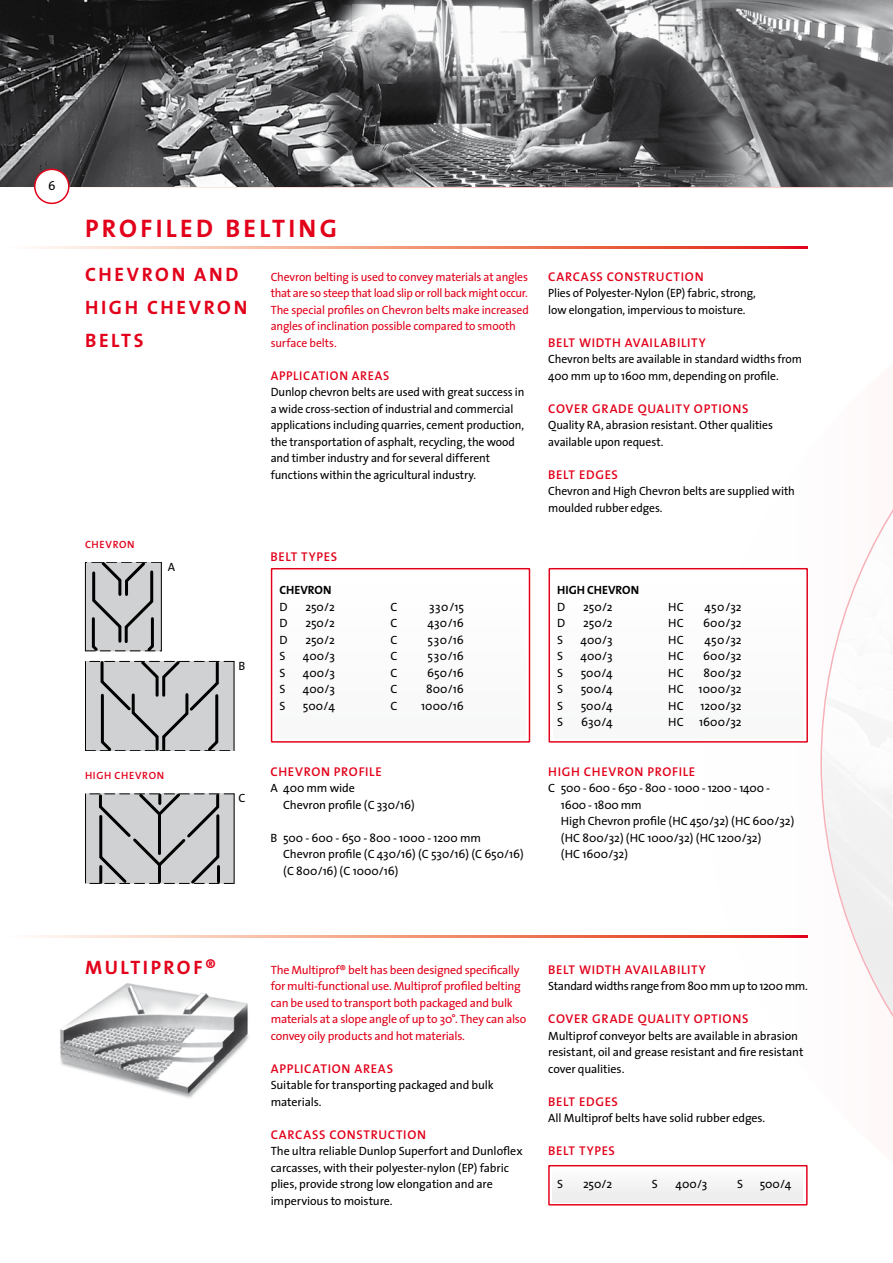
<style>
.page{position:relative;width:893px;height:1263px;background:#fff}
.page>*{position:absolute;margin:0;border:0;box-sizing:border-box;transform-origin:0 0}
.t1{font:700 25.5px "The Sans";letter-spacing:.13em;color:#e2001a}
.t2{font:700 19.5px/33px "The Sans";letter-spacing:.135em;color:#e2001a}
.t3{font:600 12.75px "The Sans";letter-spacing:.055em;color:#e2001a}
.t4{font:12.75px "The Sans";color:#000}
.t5{font:12px/16.5px "The Sans";letter-spacing:-.01em;color:#000}
.t6{font:12px/16.5px "The Sans";letter-spacing:-.015em;color:#e2001a}
.t7{font:12px "The Sans";letter-spacing:-.03em;color:#000}
.t8{font:700 12px "The Sans";color:#000}
.t9{font:600 10.5px "The Sans";letter-spacing:.065em;color:#e2001a}
</style>
<div class="page">
<svg style="left:0;top:186px;width:892px;height:1px"></svg>
<img style="left:0;top:0;width:893px;height:186px">
<img style="left:60px;top:983px;width:189px;height:115px">
<div style="left:549px;top:568px;width:259px;height:175px;background:#fff;border:1px solid #e2001a"></div>
<div style="left:553px;top:572px;width:250px;height:166px;background:#fbfbfb"></div>
<div style="left:271px;top:568px;width:259px;height:175px;background:#fff;border:1px solid #e2001a"></div>
<div style="left:276px;top:572px;width:249px;height:166px;background:#fbfbfb"></div>
<div style="left:548px;top:1165px;width:260px;height:40px;background:linear-gradient(to bottom,#fff,#f8f8f8);border:1px solid #e2001a"></div>
<div style="left:553px;top:1168px;width:250px;height:34px;background:#f3f3f4"></div>
<svg style="left:32px;top:247px;width:776px;height:1px"></svg>
<svg style="left:32px;top:935px;width:776px;height:2px;background:#f0907a"></svg>
<hr style="left:161px;top:562px;width:1px;height:89px;background:#000">
<svg style="left:85px;top:562px;width:76px;height:90px;background:#aeaeaf"></svg>
<hr style="left:234px;top:661px;width:1px;height:90px;background:#000">
<svg style="left:85px;top:661px;width:149px;height:90px;background:#b6b7b8"></svg>
<hr style="left:85px;top:794px;width:1px;height:89px;background:#000">
<hr style="left:234px;top:794px;width:1px;height:89px;background:#000">
<svg style="left:86px;top:793px;width:148px;height:91px;background:#b6b7b8"></svg>
<div style="left:35px;top:169px;width:34px;height:34px;background:#fff;border-radius:50%"></div>
<div style="left:34px;top:169px;width:36px;height:35px;border:2px solid #e2001a;border-radius:50%"></div>
<p class="t4" style="left:48px;top:175px;width:9px">6</p>
<h1 class="t1" style="left:85px;top:207px;width:253px">PROFILED BELTING</h1>
<p class="t6" style="left:271px;top:268px;width:260px">Chevron belting is used to convey materials at angles that are so steep that load slip or roll back might occur.<br>The special profiles on Chevron belts make increased angles of inclination possible compared to smooth surface belts.</p>
<p class="t3" style="left:271px;top:365px;width:120px">APPLICATION AREAS</p>
<p class="t5" style="left:271px;top:383px;width:255px">Dunlop chevron belts are used with great success in a wide cross-section of industrial and commercial applications including quarries, cement production, the transportation of asphalt, recycling, the wood and timber industry and for several different functions within the agricultural industry.</p>
<h2 class="t2" style="left:85px;top:257px;width:164px">CHEVRON AND<br>HIGH CHEVRON<br>BELTS</h2>
<p class="t9" style="left:85px;top:535px;width:51px">CHEVRON</p>
<p class="t5" style="left:168px;top:558px;width:9px">A</p>
<p class="t9" style="left:85px;top:766px;width:81px">HIGH CHEVRON</p>
<p class="t5" style="left:238px;top:657px;width:8px">B</p>
<p class="t5" style="left:238px;top:789px;width:8px">C</p>
<p class="t3" style="left:270px;top:546px;width:68px">BELT TYPES</p>
<p class="t8" style="left:279px;top:580px;width:37px">CHEVRON</p>
<p class="t5" style="left:279px;top:598px;width:10px">D</p>
<p class="t5" style="left:305px;top:598px;width:31px">250/2</p>
<p class="t5" style="left:390px;top:598px;width:8px">C</p>
<p class="t5" style="left:429px;top:598px;width:36px">330/15</p>
<p class="t5" style="left:279px;top:614px;width:10px">D</p>
<p class="t5" style="left:305px;top:614px;width:31px">250/2</p>
<p class="t5" style="left:390px;top:614px;width:8px">C</p>
<p class="t5" style="left:427px;top:614px;width:38px">430/16</p>
<p class="t5" style="left:279px;top:631px;width:10px">D</p>
<p class="t5" style="left:305px;top:631px;width:31px">250/2</p>
<p class="t5" style="left:390px;top:631px;width:8px">C</p>
<p class="t5" style="left:428px;top:631px;width:38px">530/16</p>
<p class="t5" style="left:279px;top:647px;width:8px">S</p>
<p class="t5" style="left:303px;top:647px;width:34px">400/3</p>
<p class="t5" style="left:390px;top:647px;width:8px">C</p>
<p class="t5" style="left:428px;top:647px;width:38px">530/16</p>
<p class="t5" style="left:279px;top:664px;width:8px">S</p>
<p class="t5" style="left:303px;top:664px;width:34px">400/3</p>
<p class="t5" style="left:390px;top:664px;width:8px">C</p>
<p class="t5" style="left:427px;top:664px;width:38px">650/16</p>
<p class="t5" style="left:279px;top:680px;width:8px">S</p>
<p class="t5" style="left:303px;top:680px;width:34px">400/3</p>
<p class="t5" style="left:390px;top:680px;width:8px">C</p>
<p class="t5" style="left:426px;top:680px;width:39px">800/16</p>
<p class="t5" style="left:279px;top:697px;width:8px">S</p>
<p class="t5" style="left:303px;top:697px;width:34px">500/4</p>
<p class="t5" style="left:390px;top:697px;width:8px">C</p>
<p class="t5" style="left:421px;top:697px;width:44px">1000/16</p>
<p class="t3" style="left:270px;top:761px;width:113px">CHEVRON PROFILE</p>
<p class="t5" style="left:283px;top:779px;width:133px;text-indent:-13px">A 400 mm wide<br>Chevron profile (C 330/16)</p>
<p class="t5" style="left:283px;top:829px;width:242px;text-indent:-13px">B 500 - 600 - 650 - 800 - 1000 - 1200 mm<br>Chevron profile (C 430/16) (C 530/16) (C 650/16) (C 800/16) (C 1000/16)</p>
<p class="t3" style="left:548px;top:266px;width:157px">CARCASS CONSTRUCTION</p>
<p class="t5" style="left:548px;top:284px;width:209px">Plies of Polyester-Nylon (EP) fabric, strong, low elongation, impervious to moisture.</p>
<p class="t3" style="left:548px;top:332px;width:159px">BELT WIDTH AVAILAB ILITY</p>
<p class="t5" style="left:548px;top:350px;width:255px">Chevron belts are available in standard widths from<br>400 mm up to 1600 mm, depending on profile.</p>
<p class="t3" style="left:548px;top:398px;width:202px">COVER GRADE QUALITY OPTIONS</p>
<p class="t5" style="left:548px;top:416px;width:226px">Quality RA, abrasion resistant. Other qualities available upon request.</p>
<p class="t3" style="left:548px;top:464px;width:71px">BELT EDGES</p>
<p class="t5" style="left:548px;top:482px;width:248px">Chevron and High Chevron belts are supplied with moulded rubber edges.</p>
<p class="t8" style="left:557px;top:580px;width:8px">HIGH</p>
<p class="t8" style="left:587px;top:580px;width:37px">CHEVRON</p>
<p class="t5" style="left:557px;top:598px;width:10px">D</p>
<p class="t5" style="left:583px;top:598px;width:31px">250/2</p>
<p class="t5" style="left:668px;top:598px;width:17px">HC</p>
<p class="t5" style="left:704px;top:598px;width:39px">450/32</p>
<p class="t5" style="left:557px;top:614px;width:10px">D</p>
<p class="t5" style="left:583px;top:614px;width:31px">250/2</p>
<p class="t5" style="left:668px;top:614px;width:17px">HC</p>
<p class="t5" style="left:703px;top:614px;width:40px">600/32</p>
<p class="t5" style="left:557px;top:631px;width:8px">S</p>
<p class="t5" style="left:580px;top:631px;width:34px">400/3</p>
<p class="t5" style="left:668px;top:631px;width:17px">HC</p>
<p class="t5" style="left:704px;top:631px;width:39px">450/32</p>
<p class="t5" style="left:557px;top:647px;width:8px">S</p>
<p class="t5" style="left:580px;top:647px;width:34px">400/3</p>
<p class="t5" style="left:668px;top:647px;width:17px">HC</p>
<p class="t5" style="left:703px;top:647px;width:40px">600/32</p>
<p class="t5" style="left:557px;top:664px;width:8px">S</p>
<p class="t5" style="left:581px;top:664px;width:34px">500/4</p>
<p class="t5" style="left:668px;top:664px;width:17px">HC</p>
<p class="t5" style="left:704px;top:664px;width:40px">800/32</p>
<p class="t5" style="left:557px;top:680px;width:8px">S</p>
<p class="t5" style="left:581px;top:680px;width:34px">500/4</p>
<p class="t5" style="left:668px;top:680px;width:75px">HC 1000/32</p>
<p class="t5" style="left:557px;top:697px;width:8px">S</p>
<p class="t5" style="left:581px;top:697px;width:34px">500/4</p>
<p class="t5" style="left:668px;top:697px;width:17px">HC</p>
<p class="t5" style="left:701px;top:697px;width:43px">1200/32</p>
<p class="t5" style="left:557px;top:713px;width:8px">S</p>
<p class="t5" style="left:581px;top:713px;width:33px">630/4</p>
<p class="t5" style="left:668px;top:713px;width:17px">HC</p>
<p class="t5" style="left:699px;top:713px;width:44px">1600/32</p>
<p class="t3" style="left:548px;top:761px;width:149px">H IGH CHEVRON PROFILE</p>
<p class="t5" style="left:561px;top:779px;width:235px;text-indent:-13px">C 500 - 600 - 650 - 800 - 1000 - 1200 - 1400 -<br>1600 - 1800 mm<br>High Chevron profile (HC 450/32) (HC 600/32) (HC 800/32) (HC 1000/32) (HC 1200/32)<br>(HC 1600/32)</p>
<h2 class="t2" style="left:85px;top:950px;width:133px">MULTIPROF ®</h2>
<p class="t6" style="left:271px;top:961px;width:257px">The Multiprof® belt has been designed specifically for multi-functional use. Multiprof profiled belting can be used to transport both packaged and bulk materials at a slope angle of up to 30°. They can also convey oily products and hot materials.</p>
<p class="t3" style="left:271px;top:1058px;width:124px">APPLICATION AREAS</p>
<p class="t5" style="left:271px;top:1076px;width:224px">Suitable for transporting packaged and bulk materials.</p>
<p class="t3" style="left:271px;top:1124px;width:157px">CARCASS CONSTRUCTION</p>
<p class="t5" style="left:271px;top:1142px;width:253px">The ultra reliable Dunlop Superfort and Dunloflex carcasses, with their polyester-nylon (EP) fabric plies, provide strong low elongation and are impervious to moisture.</p>
<p class="t3" style="left:548px;top:959px;width:159px">BELT WIDTH AVAILAB ILITY</p>
<p class="t7" style="left:548px;top:976px;width:261px">Standard widths range from 800 mm up to 1200 mm.</p>
<p class="t3" style="left:548px;top:1008px;width:202px">COVER GRADE QUALITY OPTIONS</p>
<p class="t5" style="left:548px;top:1027px;width:257px">Multiprof conveyor belts are available in abrasion resistant, oil and grease resistant and fire resistant cover qualities.</p>
<p class="t3" style="left:548px;top:1091px;width:71px">BELT EDGES</p>
<p class="t5" style="left:548px;top:1109px;width:219px">All Multiprof belts have solid rubber edges.</p>
<p class="t3" style="left:548px;top:1140px;width:68px">BELT TYPES</p>
<p class="t5" style="left:557px;top:1175px;width:8px">S</p>
<p class="t5" style="left:583px;top:1175px;width:31px">250/2</p>
<p class="t5" style="left:652px;top:1175px;width:8px">S</p>
<p class="t5" style="left:676px;top:1175px;width:33px">400/3</p>
<p class="t5" style="left:737px;top:1175px;width:8px">S</p>
<p class="t5" style="left:760px;top:1175px;width:33px">500/4</p>
</div>
